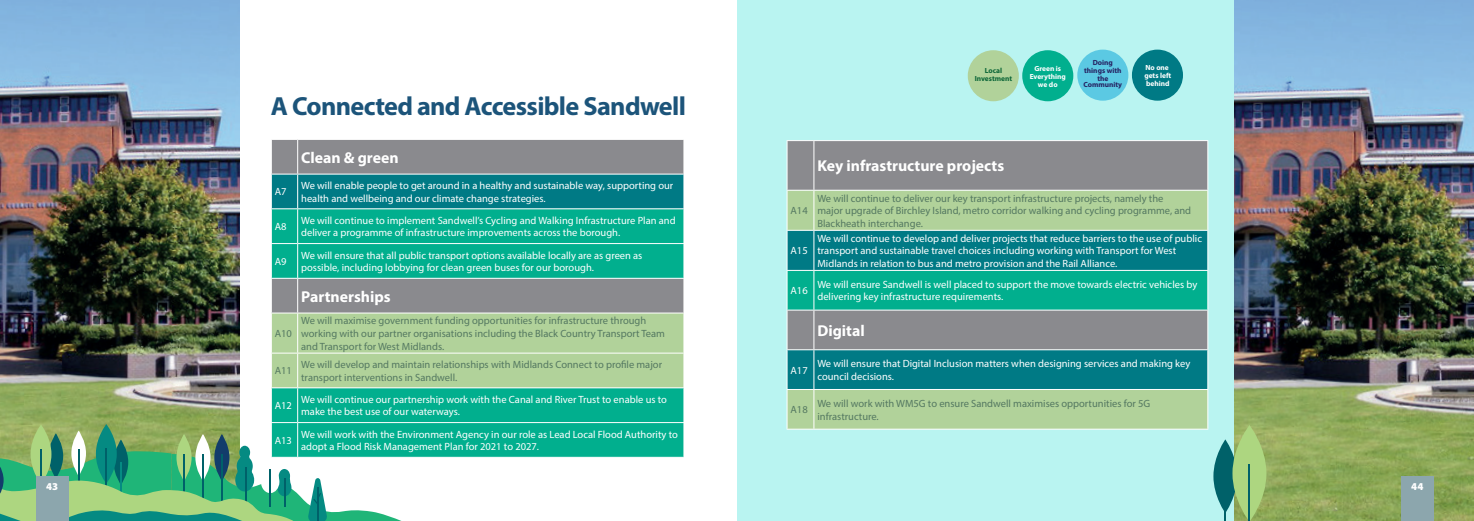
<style>
.page{position:relative;width:1474px;height:521px;background:#fff}
.page>*{position:absolute;margin:0;border:0;box-sizing:border-box;transform-origin:0 0}
.t1{font:700 26.25px "Myriad Pro";letter-spacing:-.025em;color:#1c547a}
.t2{font:700 15.75px "Myriad Pro";color:#fff}
.t3{font:10.5px/12.6px "Myriad Pro";color:#fff}
.t4{font:10.5px/12.6px "Myriad Pro";color:#547861}
.t5{font:900 10.5px "Myriad Pro";color:#fff}
.t6{font:700 7.44px/8px "Myriad Pro";color:#fff}
.t7{font:700 7.44px/8px "Myriad Pro";color:#252161;text-align:center}
.t8{font:700 7.44px/8px "Myriad Pro";color:#0c6638;text-align:center}
</style>
<div class="page">
<img style="left:0;top:0;width:239px;height:413px">
<div style="left:737px;top:0;width:736px;height:521px;background:#b9f4f1"></div>
<img style="left:1234px;top:0;width:239px;height:521px">
<svg style="left:1213px;top:439px;width:24px;height:74px"></svg>
<hr style="left:1224px;top:475px;width:2px;height:46px;background:#006169">
<svg style="left:1232px;top:425px;width:34px;height:96px;background:#a2c879"></svg>
<hr style="left:1248px;top:465px;width:2px;height:56px;background:#006169">
<div style="left:967px;top:50px;width:51px;height:51px;background:#b1d29a;border-radius:50%"></div>
<div style="left:1131px;top:50px;width:51px;height:51px;background:#007a85;border-radius:50%"></div>
<div style="left:1077px;top:50px;width:51px;height:51px;background:#5bc9e3;border-radius:50%"></div>
<div style="left:1022px;top:50px;width:51px;height:51px;background:#01af8e;border-radius:50%"></div>
<div style="left:272px;top:140px;width:411px;height:34px;background:#8a8a8e"></div>
<svg style="left:272px;top:209px;width:411px;height:248px;background:#20a78f"></svg>
<div style="left:272px;top:314px;width:411px;height:73px;background:#b1d29a"></div>
<hr style="left:297px;top:209px;width:1px;height:34px;background:#fff">
<svg style="left:271px;top:243px;width:27px;height:1px"></svg>
<hr style="left:298px;top:243px;width:386px;height:1px;background:#fff">
<hr style="left:297px;top:244px;width:1px;height:34px;background:#fff">
<hr style="left:297px;top:313px;width:1px;height:40px;background:#fff">
<hr style="left:297px;top:388px;width:1px;height:34px;background:#fff">
<hr style="left:298px;top:422px;width:386px;height:1px;background:#fff">
<svg style="left:0;top:413px;width:404px;height:108px"></svg>
<hr style="left:298px;top:457px;width:386px;height:1px;background:#fff">
<div style="left:271px;top:174px;width:413px;height:35px;background:#007a85"></div>
<hr style="left:297px;top:140px;width:1px;height:34px;background:#fff">
<hr style="left:298px;top:174px;width:386px;height:1px;background:#fff">
<svg style="left:271px;top:278px;width:27px;height:1px"></svg>
<svg style="left:271px;top:313px;width:27px;height:1px"></svg>
<hr style="left:298px;top:278px;width:386px;height:1px;background:#fff">
<hr style="left:297px;top:279px;width:1px;height:34px;background:#fff">
<hr style="left:298px;top:313px;width:386px;height:1px;background:#fff">
<svg style="left:272px;top:353px;width:25px;height:1px"></svg>
<svg style="left:271px;top:387px;width:27px;height:1px"></svg>
<hr style="left:298px;top:353px;width:386px;height:1px;background:#fff">
<hr style="left:297px;top:353px;width:1px;height:34px;background:#fff">
<hr style="left:298px;top:387px;width:386px;height:1px;background:#fff">
<div style="left:787px;top:191px;width:420px;height:238px;background:#b1d29a"></div>
<div style="left:787px;top:231px;width:420px;height:158px;background:#007a85"></div>
<hr style="left:1207px;top:141px;width:1px;height:49px;background:#fff">
<hr style="left:1207px;top:310px;width:1px;height:39px;background:#fff">
<hr style="left:814px;top:349px;width:394px;height:1px;background:#fff">
<hr style="left:814px;top:140px;width:394px;height:1px;background:#fff">
<svg style="left:786px;top:140px;width:421px;height:51px;background:#8d8d91"></svg>
<hr style="left:786px;top:191px;width:1px;height:39px;background:#fff">
<hr style="left:814px;top:190px;width:394px;height:1px;background:#fff">
<hr style="left:813px;top:191px;width:1px;height:39px;background:#fff">
<hr style="left:1207px;top:191px;width:1px;height:39px;background:#fff">
<svg style="left:786px;top:230px;width:28px;height:1px"></svg>
<hr style="left:786px;top:231px;width:1px;height:39px;background:#fff">
<hr style="left:814px;top:230px;width:394px;height:1px;background:#fff">
<hr style="left:813px;top:231px;width:1px;height:39px;background:#fff">
<hr style="left:1207px;top:231px;width:1px;height:39px;background:#fff">
<svg style="left:786px;top:270px;width:421px;height:80px;background:#4a9f91"></svg>
<hr style="left:786px;top:271px;width:1px;height:39px;background:#fff">
<hr style="left:814px;top:270px;width:394px;height:1px;background:#fff">
<hr style="left:813px;top:271px;width:1px;height:39px;background:#fff">
<hr style="left:1207px;top:271px;width:1px;height:39px;background:#fff">
<hr style="left:786px;top:350px;width:1px;height:39px;background:#fff">
<hr style="left:813px;top:350px;width:1px;height:39px;background:#fff">
<hr style="left:1207px;top:350px;width:1px;height:39px;background:#fff">
<svg style="left:786px;top:389px;width:28px;height:1px"></svg>
<hr style="left:786px;top:390px;width:1px;height:39px;background:#fff">
<hr style="left:814px;top:389px;width:394px;height:1px;background:#fff">
<hr style="left:813px;top:390px;width:1px;height:39px;background:#fff">
<hr style="left:1207px;top:390px;width:1px;height:39px;background:#fff">
<svg style="left:786px;top:429px;width:28px;height:1px"></svg>
<hr style="left:814px;top:429px;width:394px;height:1px;background:#fff">
<div style="left:36px;top:476px;width:33px;height:45px;background:#8ca6ad"></div>
<div style="left:1401px;top:476px;width:32px;height:45px;background:#8ca6ad"></div>
<p class="t1" style="left:271px;top:89px;width:416px">A Connected and Accessible Sandwell</p>
<p class="t2" style="left:301px;top:147px;width:99px">Clean &amp; green</p>
<p class="t3" style="left:275px;top:185px;width:13px">A7</p>
<p class="t3" style="left:301px;top:179px;width:374px">We will enable people to get around in a healthy and sustainable way, supporting our health and wellbeing and our climate change strategies.</p>
<p class="t3" style="left:275px;top:220px;width:13px">A8</p>
<p class="t3" style="left:301px;top:214px;width:376px">We will continue to implement Sandwell’s Cycling and Walking Infrastructure Plan and deliver a programme of infrastructure improvements across the borough.</p>
<p class="t3" style="left:275px;top:255px;width:13px">A9</p>
<p class="t3" style="left:301px;top:249px;width:343px">We will ensure that all public transport options available locally are as green as possible, including lobbying for clean green buses for our borough.</p>
<p class="t2" style="left:301px;top:286px;width:91px">Partnerships</p>
<p class="t4" style="left:275px;top:327px;width:19px">A10</p>
<p class="t4" style="left:301px;top:314px;width:365px">We will maximise government funding opportunities for infrastructure through working with our partner organisations including the Black Country Transport Team and Transport for West Midlands.</p>
<p class="t4" style="left:275px;top:364px;width:19px">A11</p>
<p class="t4" style="left:301px;top:358px;width:362px">We will develop and maintain relationships with Midlands Connect to profile major transport interventions in Sandwell.</p>
<p class="t3" style="left:275px;top:399px;width:19px">A12</p>
<p class="t3" style="left:301px;top:393px;width:367px">We will continue our partnership work with the Canal and River Trust to enable us to make the best use of our waterways.</p>
<p class="t3" style="left:275px;top:434px;width:19px">A13</p>
<p class="t3" style="left:301px;top:427px;width:378px">We will work with the Environment Agency in our role as Lead Local Flood Authority to adopt a Flood Risk Management Plan for 2021 to 2027.</p>
<p class="t7" style="left:1084px;top:58px;width:39px">Doing things with the</p>
<p class="t7" style="left:1083px;top:81px;width:40px">Community</p>
<p class="t8" style="left:974px;top:66px;width:39px">Local<br>Investment</p>
<p class="t6" style="left:1144px;top:63px;width:28px">No one gets left behind</p>
<p class="t6" style="left:1029px;top:64px;width:38px;text-align:center">Green is<br>Everything we do</p>
<p class="t4" style="left:790px;top:204px;width:19px">A14</p>
<p class="t3" style="left:790px;top:244px;width:19px">A15</p>
<p class="t2" style="left:817px;top:156px;width:188px">Key infrastructure projects</p>
<p class="t4" style="left:817px;top:192px;width:375px">We will continue to deliver our key transport infrastructure projects, namely the major upgrade of Birchley Island, metro corridor walking and cycling programme, and<br>Blackheath interchange.</p>
<p class="t3" style="left:817px;top:232px;width:386px">We will continue to develop and deliver projects that reduce barriers to the use of public transport and sustainable travel choices including working with Transport for West<br>Midlands in relation to bus and metro provision and the Rail Alliance.</p>
<p class="t3" style="left:790px;top:284px;width:19px">A16</p>
<p class="t3" style="left:817px;top:278px;width:381px">We will ensure Sandwell is well placed to support the move towards electric vehicles by delivering key infrastructure requirements.</p>
<p class="t2" style="left:817px;top:320px;width:49px">Digital</p>
<p class="t3" style="left:790px;top:363px;width:19px">A17</p>
<p class="t3" style="left:817px;top:357px;width:374px">We will ensure that Digital Inclusion matters when designing services and making key council decisions.</p>
<p class="t4" style="left:790px;top:403px;width:19px">A18</p>
<p class="t4" style="left:817px;top:397px;width:334px">We will work with WM5G to ensure Sandwell maximises opportunities for 5G infrastructure.</p>
<p class="t5" style="left:46px;top:479px;width:14px">43</p>
<p class="t5" style="left:1411px;top:479px;width:14px">44</p>
</div>
